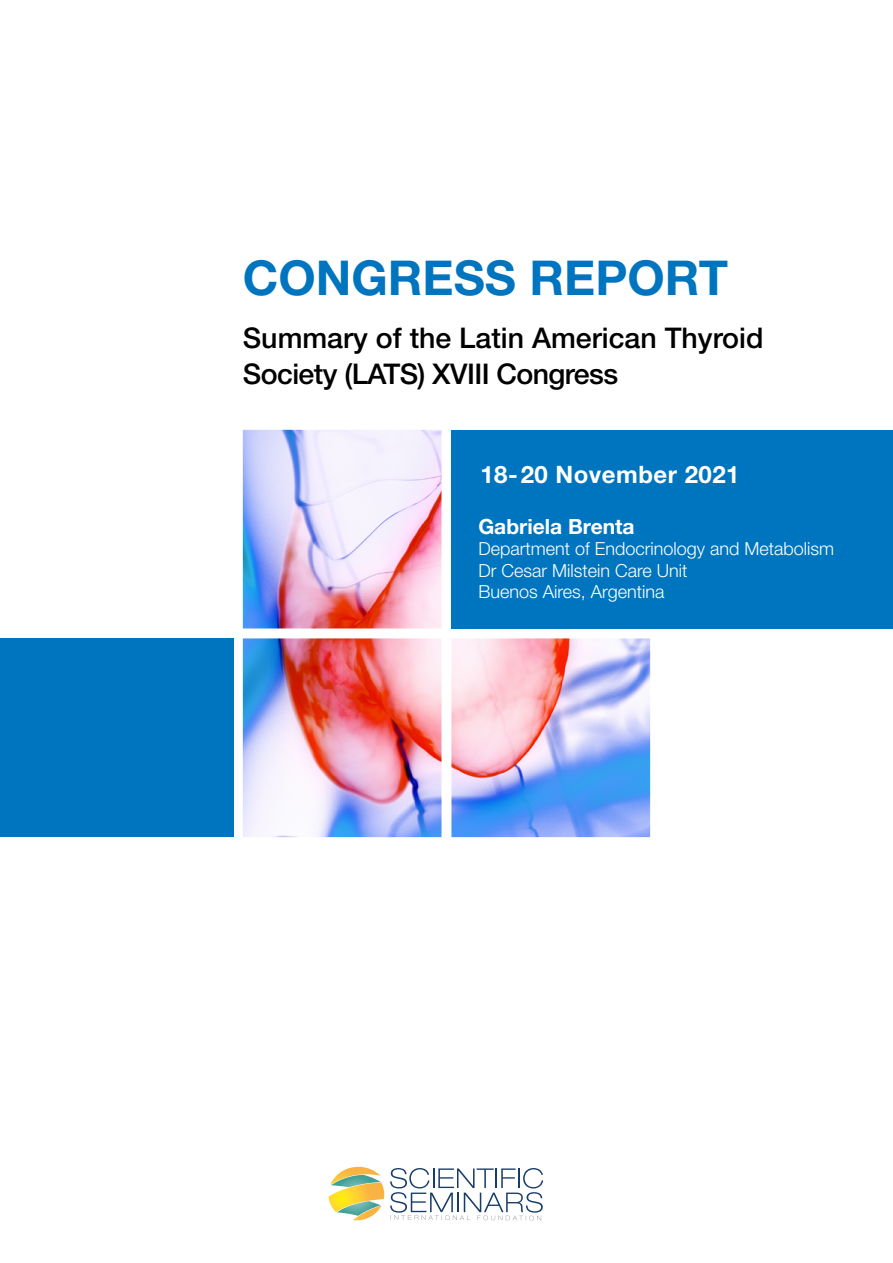
<style>
.page{position:relative;width:893px;height:1263px;background:#fff}
.page>*{position:absolute;margin:0;border:0;box-sizing:border-box;transform-origin:0 0}
.t1{font:700 48px "Helvetica Neue LT Std";color:#0075bf}
.t2{font:500 28.5px/36px "Helvetica Neue LT Std";color:#000}
.t3{font:700 24px "Helvetica Neue LT Std";letter-spacing:.02em;color:#fff}
.t4{font:700 21px "Helvetica Neue LT Std";color:#fff}
.t5{font:300 18px/21.6px "Helvetica Neue LT Std";color:#fff}
</style>
<div class="page">
<div style="left:0;top:638px;width:234px;height:199px;background:#0075bf"></div>
<img style="left:243px;top:430px;width:407px;height:407px">
<div style="left:451px;top:430px;width:442px;height:198px;background:#0075bf"></div>
<svg style="left:329px;top:1167px;width:55px;height:53px"></svg>
<svg style="left:390px;top:1168px;width:153px;height:52px"></svg>
<h1 class="t1" style="left:243px;top:248px;width:487px">CONGRESS REPORT</h1>
<h2 class="t2" style="left:243px;top:319px;width:522px">Summary of the Latin American Thyroid<br>Society (LATS) XVIII Congress</h2>
<h3 class="t3" style="left:480px;top:459px;width:261px">18-20 November 2021</h3>
<p class="t4" style="left:478px;top:513px;width:158px">Gabriela Brenta</p>
<p class="t5" style="left:478px;top:537px;width:357px">Department of Endocrinology and Metabolism<br>Dr Cesar Milstein Care Unit<br>Buenos Aires, Argentina</p>
</div>
